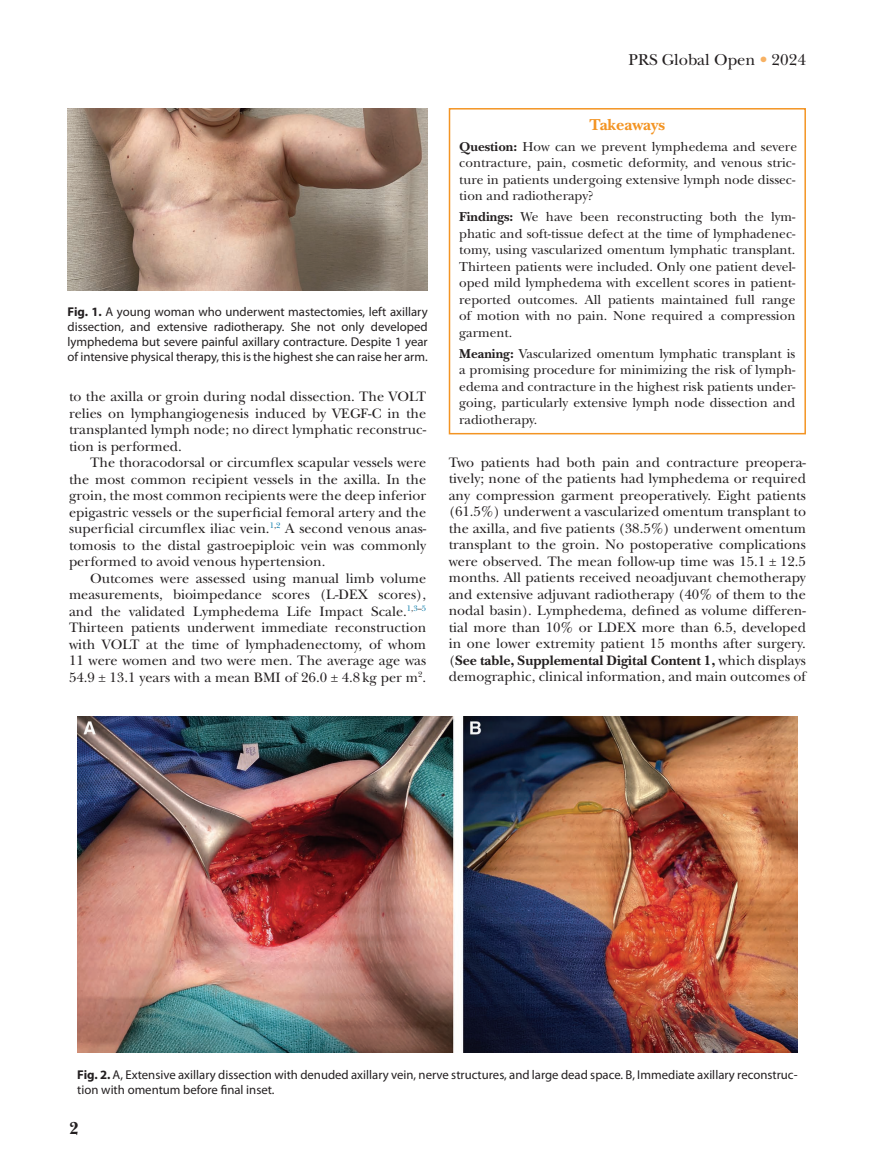
<style>
.page{position:relative;width:878px;height:1175px;background:#fff}
.page>*{position:absolute;margin:0;border:0;box-sizing:border-box;transform-origin:0 0}
.t1{font:700 18px "New Baskerville Std";color:#231f20}
.t2{font:16.5px "New Baskerville Std";color:#231f20}
.t3{font:700 16.5px "New Baskerville Std";color:#f39423}
.t4{font:14.25px/16.5px "New Baskerville Std";color:#231f20;text-align:justify}
.t5{font:13.5px/16.5px "New Baskerville Std";color:#231f20;text-align:justify}
.t6{font:12.75px/15px "Myriad Pro";color:#231f20;text-align:justify}
.s1{font-weight:700}
.s2{color:#f7b163}
</style>
<div class="page">
<div style="left:448px;top:108px;width:358px;height:326px;border:2px solid #f39423"></div>
<img style="left:68px;top:108px;width:360px;height:182px">
<img style="left:77px;top:716px;width:720px;height:336px">
<p class="t6" style="left:68px;top:304px;width:362px"><span class="s1">Fig. 1.</span> A young woman who underwent mastectomies, left axillary dissection, and extensive radiotherapy. She not only developed lymphedema but severe painful axillary contracture. Despite 1 year of intensive physical therapy, this is the highest she can raise her arm.</p>
<p class="t4" style="left:69px;top:388px;width:359px">to the axilla or groin during nodal dissection. The VOLT relies on lymphangiogenesis induced by VEGF-C in the transplanted lymph node; no direct lymphatic reconstruc&shy;tion is performed.</p>
<p class="t4" style="left:69px;top:454px;width:359px;text-indent:21px">The thoracodorsal or circumflex scapular vessels were the most common recipient vessels in the axilla. In the groin, the most common recipients were the deep inferior epigastric vessels or the superficial femoral artery and the superficial circumflex iliac vein.<sup>1</sup><sup>,</sup><sup>2</sup> A second venous anas&shy;tomosis to the distal gastroepiploic vein was commonly performed to avoid venous hypertension.</p>
<p class="t4" style="left:69px;top:570px;width:359px;text-indent:21px">Outcomes were assessed using manual limb volume measurements, bioimpedance scores (L-DEX scores), and the validated Lymphedema Life Impact Scale.<sup>1</sup><sup>,</sup><sup>3</sup><sup>–</sup><sup>5<br></sup>Thirteen patients underwent immediate reconstruction with VOLT at the time of lymphadenectomy, of whom 11 were women and two were men. The average age was 54.9 ± 13.1 years with a mean BMI of 26.0 ± 4.8kg per m<sup>2</sup>.</p>
<p class="t2" style="left:628px;top:50px;width:179px">PRS Global Open <span class="s2">•</span> 2024</p>
<p class="t3" style="left:589px;top:115px;width:77px">Takeaways</p>
<p class="t5" style="left:459px;top:138px;width:339px;text-align:left"><span class="s1">Question:</span> How can we prevent lymphedema and severe contracture, pain, cosmetic deformity, and venous stric&shy;ture in patients undergoing extensive lymph node dissec&shy;tion and radiotherapy?</p>
<p class="t5" style="left:459px;top:209px;width:338px"><span class="s1">Findings:</span> We have been reconstructing both the lym&shy;phatic and soft-tissue defect at the time of lymphadenec&shy;tomy, using vascularized omentum lymphatic transplant.<br>Thirteen patients were included. Only one patient devel&shy;oped mild lymphedema with excellent scores in patient&shy;reported outcomes. All patients maintained full range of motion with no pain. None required a compression garment.</p>
<p class="t5" style="left:459px;top:345px;width:338px"><span class="s1">Meaning:</span> Vascularized omentum lymphatic transplant is a promising procedure for minimizing the risk of lymph&shy;edema and contracture in the highest risk patients under&shy;going, particularly extensive lymph node dissection and radiotherapy.</p>
<p class="t4" style="left:449px;top:454px;width:359px">Two patients had both pain and contracture preopera&shy;tively; none of the patients had lymphedema or required any compression garment preoperatively. Eight patients (61.5%) underwent a vascularized omentum transplant to the axilla, and five patients (38.5%) underwent omentum transplant to the groin. No postoperative complications were observed. The mean follow-up time was 15.1 ± 12.5 months. All patients received neoadjuvant chemotherapy and extensive adjuvant radiotherapy (40% of them to the nodal basin). Lymphedema, defined as volume differen&shy;tial more than 10% or LDEX more than 6.5, developed in one lower extremity patient 15 months after surgery. (<span class="s1">See table, Supplemental Digital Content 1,</span> which displays demographic, clinical information, and main outcomes of</p>
<p class="t6" style="left:77px;top:1067px;width:722px"><span class="s1">Fig. 2.</span> A, Extensive axillary dissection with denuded axillary vein, nerve structures, and large dead space. B, Immediate axillary reconstruc&shy;tion with omentum before final inset.</p>
<p class="t1" style="left:69px;top:1118px;width:11px">2</p>
</div>
